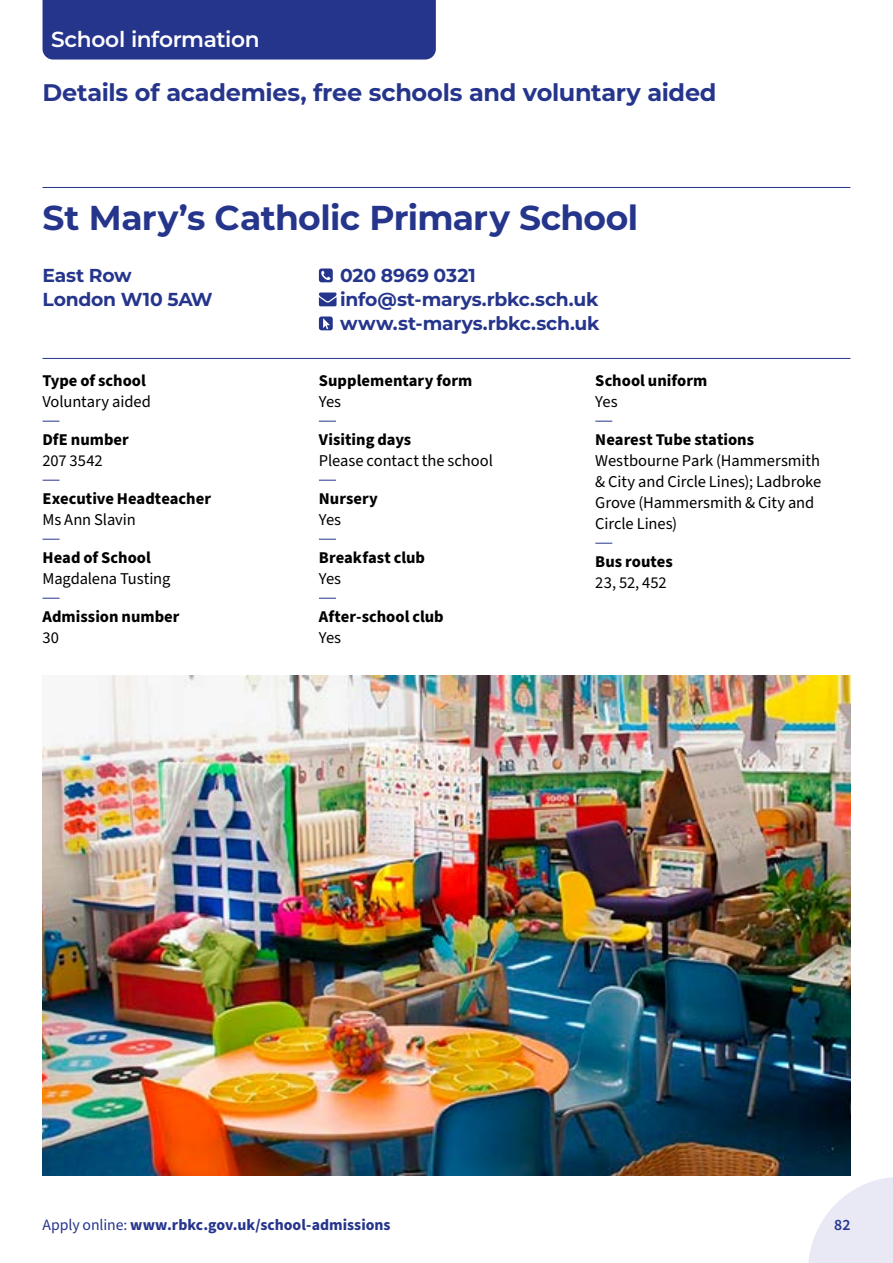
<style>
.page{position:relative;width:893px;height:1263px;background:#fff}
.page>*{position:absolute;margin:0;border:0;box-sizing:border-box;transform-origin:0 0}
.h4_School_name{font:700 34.5px "Montserrat";letter-spacing:-.02em;color:#26358c}
.t1{font:700 24px "Montserrat";letter-spacing:-.015em;color:#26358c}
.t2{font:600 21.75px "Montserrat";letter-spacing:-.015em;color:#fff}
.p_School_stats_address_etc{font:700 18.75px "Montserrat";letter-spacing:-.01em;color:#26358c}
.p_School_stats_text{font:16.5px/21px "Source Sans Pro";letter-spacing:-.005em;color:#000}
.h5_School_stats_text_headers{font:700 16.5px "Source Sans Pro";color:#000}
.h5_School_stats_headers_no_keyline{font:700 16.5px "Source Sans Pro";color:#000}
.t3{font:700 15.75px "Source Sans Pro";color:#26358c}
.t4{font:600 15.75px "Source Sans Pro";color:#26358c}
.s1{font-weight:400}
</style>
<div class="page">
<svg style="left:808px;top:1177px;width:85px;height:86px"></svg>
<div style="left:43px;top:0;width:393px;height:60px;background:#26358c"></div>
<hr style="left:43px;top:187px;width:807px;height:1px;background:#26358c">
<hr style="left:43px;top:358px;width:807px;height:1px;background:#26358c">
<svg style="left:319px;top:268px;width:14px;height:14px"></svg>
<svg style="left:319px;top:292px;width:18px;height:14px"></svg>
<svg style="left:319px;top:316px;width:14px;height:14px"></svg>
<svg style="left:43px;top:421px;width:17px;height:1px"></svg>
<svg style="left:43px;top:480px;width:17px;height:1px"></svg>
<svg style="left:43px;top:539px;width:17px;height:1px"></svg>
<svg style="left:43px;top:598px;width:17px;height:1px"></svg>
<svg style="left:319px;top:421px;width:17px;height:1px"></svg>
<svg style="left:319px;top:480px;width:17px;height:1px"></svg>
<svg style="left:319px;top:539px;width:17px;height:1px"></svg>
<svg style="left:319px;top:598px;width:17px;height:1px"></svg>
<svg style="left:595px;top:421px;width:17px;height:1px"></svg>
<svg style="left:595px;top:543px;width:17px;height:1px"></svg>
<img style="left:43px;top:676px;width:807px;height:500px">
<h3 class="t2" style="left:51px;top:23px;width:210px">School information</h3>
<h2 class="t1" style="left:43px;top:75px;width:675px">Details of academies, free schools and voluntary aided</h2>
<h4 class="h4_School_name" style="left:43px;top:193px;width:597px">St Mary’s Catholic Primary School</h4>
<p class="p_School_stats_address_etc" style="left:43px;top:261px;width:91px">East Row</p>
<p class="p_School_stats_address_etc" style="left:43px;top:285px;width:172px">London W10 5A W</p>
<p class="p_School_stats_address_etc" style="left:340px;top:261px;width:137px">0 2 0 8 9 6 9 0 3 2 1</p>
<p class="p_School_stats_address_etc" style="left:340px;top:285px;width:260px">info@st-marys.rbkc.sch.uk</p>
<p class="p_School_stats_address_etc" style="left:340px;top:309px;width:261px">www.st-marys.rbkc.sch.uk</p>
<h5 class="h5_School_stats_headers_no_keyline" style="left:43px;top:369px;width:105px">Type of school</h5>
<p class="p_School_stats_text" style="left:43px;top:391px;width:110px">Voluntary aided</p>
<h5 class="h5_School_stats_text_headers" style="left:43px;top:428px;width:88px">D f E number</h5>
<p class="p_School_stats_text" style="left:43px;top:450px;width:62px">2 0 7 3 5 4 2</p>
<h5 class="h5_School_stats_text_headers" style="left:43px;top:487px;width:170px">Executive Headteacher</h5>
<p class="p_School_stats_text" style="left:43px;top:509px;width:95px">Ms Ann Slavin</p>
<h5 class="h5_School_stats_text_headers" style="left:43px;top:546px;width:110px">Head of School</h5>
<p class="p_School_stats_text" style="left:43px;top:568px;width:130px">Magdalena Tusting</p>
<h5 class="h5_School_stats_text_headers" style="left:43px;top:605px;width:139px">Admission number</h5>
<p class="p_School_stats_text" style="left:43px;top:627px;width:18px">30</p>
<h5 class="h5_School_stats_headers_no_keyline" style="left:319px;top:369px;width:155px">Supplementary form</h5>
<p class="p_School_stats_text" style="left:319px;top:391px;width:24px">Yes</p>
<h5 class="h5_School_stats_text_headers" style="left:319px;top:428px;width:94px">Visiting days</h5>
<p class="p_School_stats_text" style="left:319px;top:450px;width:175px">Please contact the school</p>
<h5 class="h5_School_stats_text_headers" style="left:319px;top:487px;width:61px">Nursery</h5>
<p class="p_School_stats_text" style="left:319px;top:509px;width:24px">Yes</p>
<h5 class="h5_School_stats_text_headers" style="left:319px;top:546px;width:108px">Breakfast club</h5>
<p class="p_School_stats_text" style="left:319px;top:568px;width:24px">Yes</p>
<h5 class="h5_School_stats_text_headers" style="left:319px;top:605px;width:126px">After-school club</h5>
<p class="p_School_stats_text" style="left:319px;top:627px;width:24px">Yes</p>
<h5 class="h5_School_stats_headers_no_keyline" style="left:595px;top:369px;width:114px">School uniform</h5>
<p class="p_School_stats_text" style="left:595px;top:391px;width:24px">Yes</p>
<h5 class="h5_School_stats_text_headers" style="left:595px;top:428px;width:160px">Nearest Tube stations</h5>
<p class="p_School_stats_text" style="left:595px;top:450px;width:227px">Westbourne Park (Hammersmith &amp; City and Circle Lines); Ladbroke<br>Grove (Hammersmith &amp; City and<br>Circle Lines)</p>
<h5 class="h5_School_stats_text_headers" style="left:595px;top:550px;width:79px">Bus routes</h5>
<p class="p_School_stats_text" style="left:595px;top:572px;width:73px">23, 52, 452</p>
<p class="t3" style="left:43px;top:1214px;width:350px"><span class="s1">Apply online:</span> www.rbkc.gov.uk/school-admissions</p>
<p class="t4" style="left:834px;top:1214px;width:18px">82</p>
</div>
